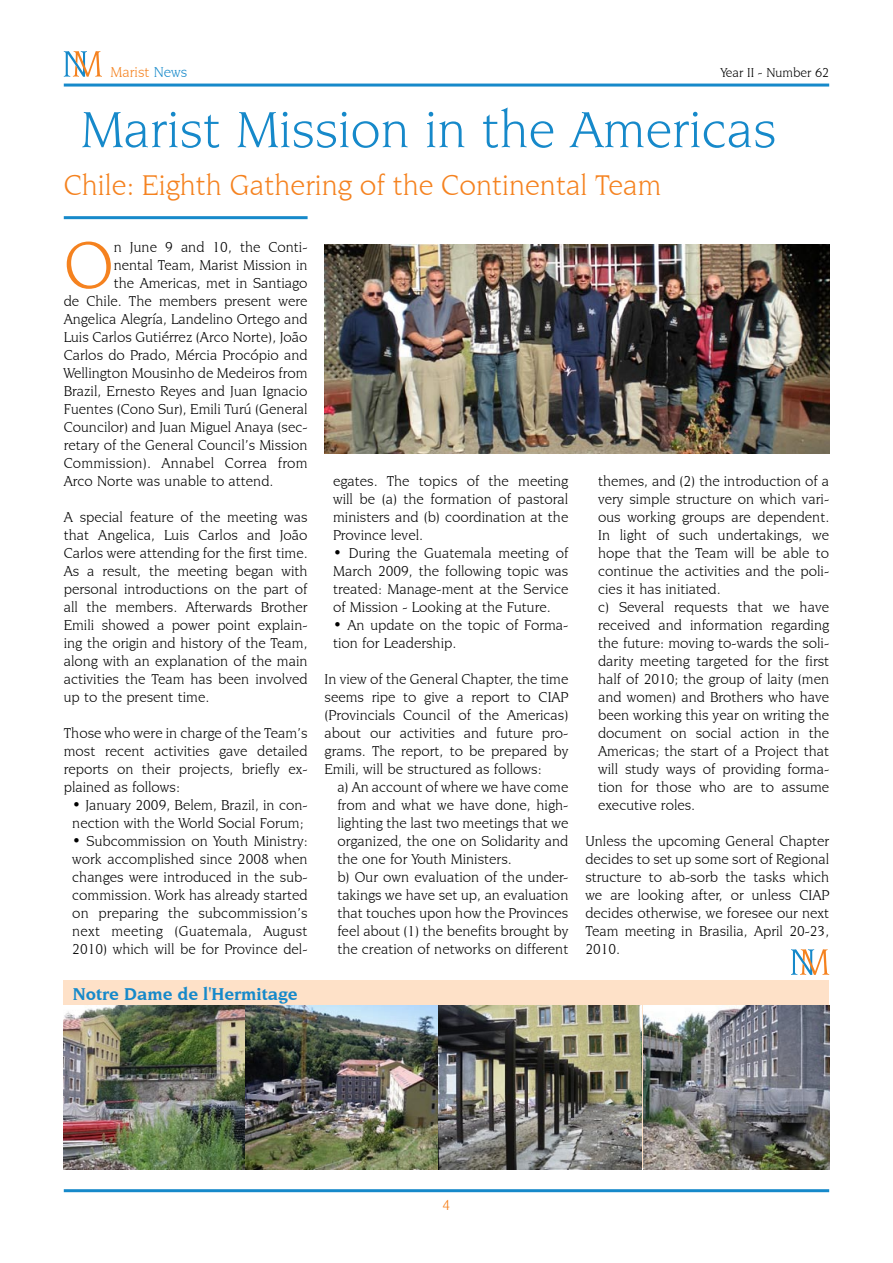
<style>
.page{position:relative;width:893px;height:1263px;background:#fff}
.page>*{position:absolute;margin:0;border:0;box-sizing:border-box;transform-origin:0 0}
.t1{font:70.05px "Novarese IT Cby BT";color:#f5821f}
.t2{font:54px "Novarese IT Cby BT";color:#1689ca}
.t3{font:30px "Novarese IT Cby BT";color:#f5821f}
.t4{font:700 18px "Novarese IT Cby BT";color:#1689ca}
.t5{font:15px/18px "Novarese IT Cby BT";color:#000;text-align:justify}
.t6{font:15px "Novarese IT Cby BT";color:#f5821f}
.t7{font:13.5px "Novarese IT Cby BT";color:#000}
.s1{color:#1689ca}
</style>
<div class="page">
<hr style="left:64px;top:1189px;width:765px;height:3px;background:#1689ca">
<hr style="left:64px;top:84px;width:765px;height:3px;background:#1689ca">
<svg style="left:64px;top:51px;width:38px;height:26px"></svg>
<img style="left:325px;top:244px;width:504px;height:210px">
<svg style="left:791px;top:949px;width:38px;height:26px"></svg>
<div style="left:64px;top:980px;width:765px;height:188px;background:#fee1c8"></div>
<hr style="left:64px;top:216px;width:244px;height:3px;background:#1689ca">
<img style="left:64px;top:1005px;width:180px;height:164px">
<img style="left:246px;top:1005px;width:395px;height:164px">
<img style="left:643px;top:1005px;width:186px;height:164px">
<p class="t6" style="left:111px;top:63px;width:78px">Marist <span class="s1">News</span></p>
<p class="t7" style="left:721px;top:64px;width:110px">Year II - Number 62</p>
<h2 class="t2" style="left:81px;top:98px;width:697px">Marist Mission in the Americas</h2>
<h3 class="t3" style="left:64px;top:168px;width:599px">Chile: Eighth Gathering of the Continental Team</h3>
<h1 class="t1" style="left:64px;top:224px;width:51px">O</h1>
<p class="t5" style="left:114px;top:238px;width:195px">n June 9 and 10, the Conti-</p>
<p class="t5" style="left:114px;top:256px;width:195px">nental Team, Marist Mission in</p>
<p class="t5" style="left:114px;top:274px;width:195px">the Americas, met in Santiago</p>
<p class="t5" style="left:64px;top:292px;width:245px">de Chile. The members present were</p>
<p class="t5" style="left:64px;top:310px;width:245px">Angelica Alegría, Landelino Ortego and</p>
<p class="t5" style="left:64px;top:328px;width:245px">Luis Carlos Gutiérrez (Arco Norte), João</p>
<p class="t5" style="left:64px;top:346px;width:245px">Carlos do Prado, Mércia Procópio and</p>
<p class="t5" style="left:64px;top:364px;width:245px">Wellington Mousinho de Medeiros from</p>
<p class="t5" style="left:64px;top:382px;width:245px">Brazil, Ernesto Reyes and Juan Ignacio</p>
<p class="t5" style="left:64px;top:400px;width:245px">Fuentes (Cono Sur), Emili Turú (General</p>
<p class="t5" style="left:64px;top:418px;width:245px">Councilor) and Juan Miguel Anaya (sec-</p>
<p class="t5" style="left:64px;top:436px;width:245px">retary of the General Council’s Mission</p>
<p class="t5" style="left:64px;top:454px;width:245px">Commission). Annabel Correa from</p>
<p class="t5" style="left:64px;top:472px;width:211px">Arco Norte was unable to attend.</p>
<p class="t5" style="left:64px;top:508px;width:245px">A special feature of the meeting was that Angelica, Luis Carlos and João Carlos were attending for the first time.<br>As a result, the meeting began with personal introductions on the part of all the members. Afterwards Brother Emili showed a power point explain&shy;ing the origin and history of the Team, along with an explanation of the main activities the Team has been involved up to the present time.</p>
<p class="t5" style="left:64px;top:724px;width:245px">Those who were in charge of the Team’s most recent activities gave detailed reports on their projects, briefly ex&shy;plained as follows:</p>
<p class="t5" style="left:72px;top:796px;width:237px">• January 2009, Belem, Brazil, in con&shy;nection with the World Social Forum;</p>
<p class="t5" style="left:72px;top:832px;width:237px">• Subcommission on Youth Ministry: work accomplished since 2008 when changes were introduced in the sub&shy;commission. Work has already started on preparing the subcommission’s next meeting (Guatemala, August 2010) which will be for Province del-</p>
<p class="t4" style="left:73px;top:982px;width:226px">Notre Dame de l'Hermitage</p>
<p class="t5" style="left:333px;top:472px;width:237px">egates. The topics of the meeting will be (a) the formation of pastoral ministers and (b) coordination at the Province level.</p>
<p class="t5" style="left:333px;top:544px;width:237px">• During the Guatemala meeting of March 2009, the following topic was treated: Manage-ment at the Service of Mission - Looking at the Future.</p>
<p class="t5" style="left:333px;top:616px;width:237px">• An update on the topic of Forma&shy;tion for Leadership.</p>
<p class="t5" style="left:325px;top:670px;width:245px">In view of the General Chapter, the time seems ripe to give a report to CIAP (Provincials Council of the Americas) about our activities and future pro&shy;grams. The report, to be prepared by Emili, will be structured as follows:</p>
<p class="t5" style="left:337px;top:778px;width:233px;text-align:left">a) An account of where we have come from and what we have done, high&shy;lighting the last two meetings that we organized, the one on Solidarity and the one for Youth Ministers.<br>b) Our own evaluation of the under&shy;takings we have set up, an evaluation that touches upon how the Provinces feel about (1) the benefits brought by the creation of networks on different</p>
<p class="t5" style="left:598px;top:472px;width:233px;text-align:left">themes, and (2) the introduction of a very simple structure on which vari&shy;ous working groups are dependent.<br>In light of such undertakings, we hope that the Team will be able to continue the activities and the poli&shy;cies it has initiated.<br>c) Several requests that we have received and information regarding the future: moving to-wards the soli&shy;darity meeting targeted for the first half of 2010; the group of laity (men and women) and Brothers who have been working this year on writing the document on social action in the Americas; the start of a Project that will study ways of providing forma&shy;tion for those who are to assume executive roles.</p>
<p class="t5" style="left:585px;top:832px;width:245px">Unless the upcoming General Chapter decides to set up some sort of Regional structure to ab-sorb the tasks which we are looking after, or unless CIAP decides otherwise, we foresee our next Team meeting in Brasilia, April 20-23, 2010.</p>
</div>
